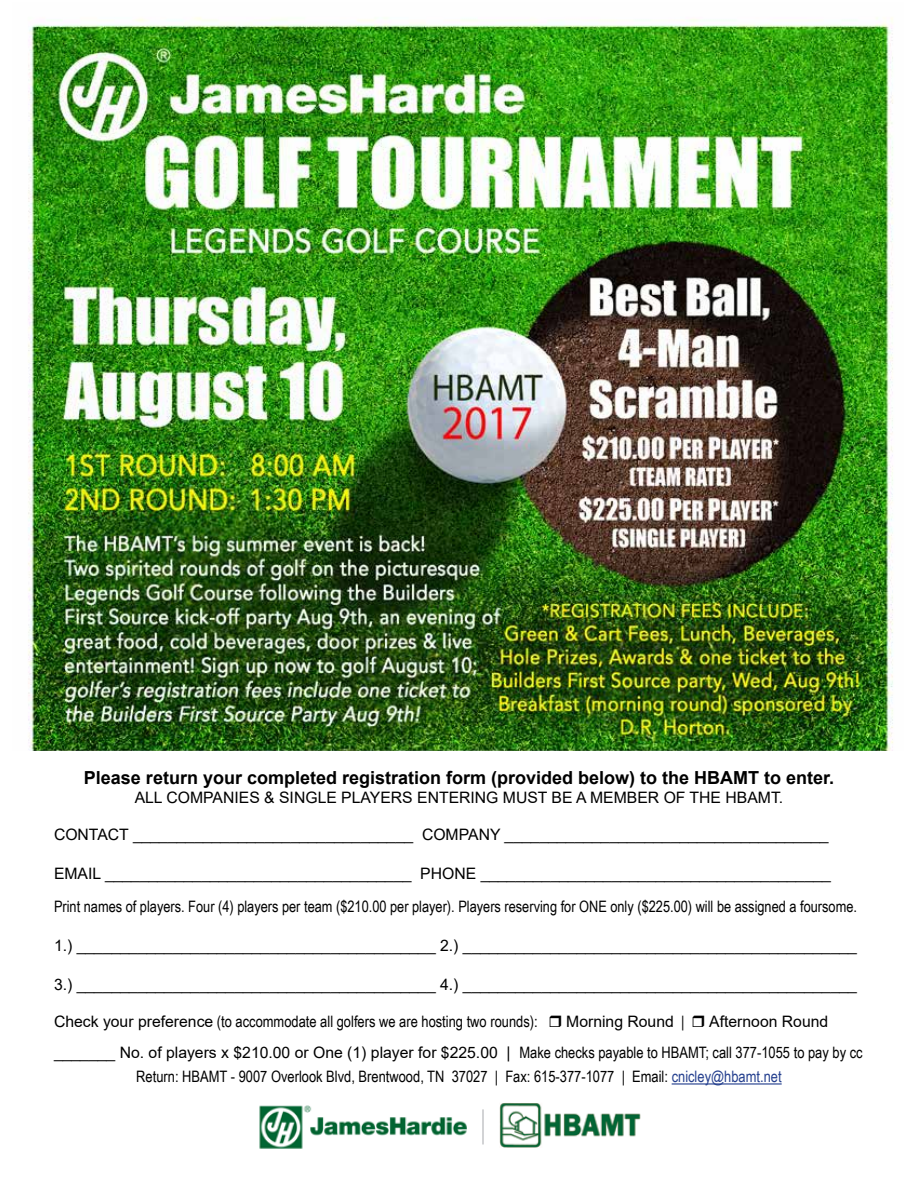
<style>
.page{position:relative;width:918px;height:1188px;background:#fff}
.page>*{position:absolute;margin:0;border:0;box-sizing:border-box;transform-origin:0 0}
.t1{font:700 18px "Arial";color:#000}
.t2{font:15.75px/31.5px "Arial";color:#000}
.t3{font:15.75px "Arial Narrow";color:#000}
.s1{font-family:"Arial"}
.s2{font-family:"Arial Narrow"}
.s3{color:#25408f}
</style>
<div class="page">
<img style="left:28px;top:17px;width:865px;height:734px">
<hr style="left:672px;top:1083px;width:110px;height:2px;background:#25408f">
<img style="left:259px;top:1105px;width:207px;height:44px">
<img style="left:500px;top:1103px;width:141px;height:45px">
<hr style="left:483px;top:1109px;width:1px;height:35px;background:#a7a9ac">
<p class="t1" style="left:84px;top:765px;width:752px">Please return your completed registration form (provided below) to the HBAMT to enter.</p>
<p class="t2" style="left:135px;top:782px;width:650px">ALL COMPANIES &amp; SINGLE PLAYERS ENTERING MUST BE A MEMBER OF THE HBAMT.</p>
<p class="t2" style="left:54px;top:819px;width:776px">CONTACT ________________________________ COMPANY _____________________________________</p>
<p class="t2" style="left:54px;top:858px;width:778px">EMAIL ___________________________________ PHONE ________________________________________</p>
<p class="t3" style="left:54px;top:895px;width:805px">Print names of players. Four (4) players per team ($210.00 per player). Players reserving for ONE only ($225.00) will be assigned a foursome.</p>
<p class="t2" style="left:54px;top:930px;width:804px">1.) _________________________________________ 2.) _____________________________________________</p>
<p class="t2" style="left:54px;top:968px;width:804px">3.) _________________________________________ 4.) _____________________________________________</p>
<p class="t3" style="left:54px;top:1009px;width:485px"><span class="s1">Check your preference</span> (to accommodate all golfers we are hosting two rounds):</p>
<p class="t2" style="left:566px;top:1005px;width:120px">Morning Round <span class="s2">|</span></p>
<p class="t2" style="left:54px;top:1005px;width:810px;text-indent:655px">Afternoon Round _______ No. of players x $210.00 or One (1) player for $225.00 | <span class="s2">Make checks payable to HBAMT; call 377-1055 to pay by cc</span></p>
<p class="t3" style="left:136px;top:1065px;width:647px">Return: HBAMT - 9007 Overlook Blvd, Brentwood, TN 37027 | Fax: 615-377-1077 | Email: <span class="s3">cnicley@hbamt.net</span></p>
</div>
